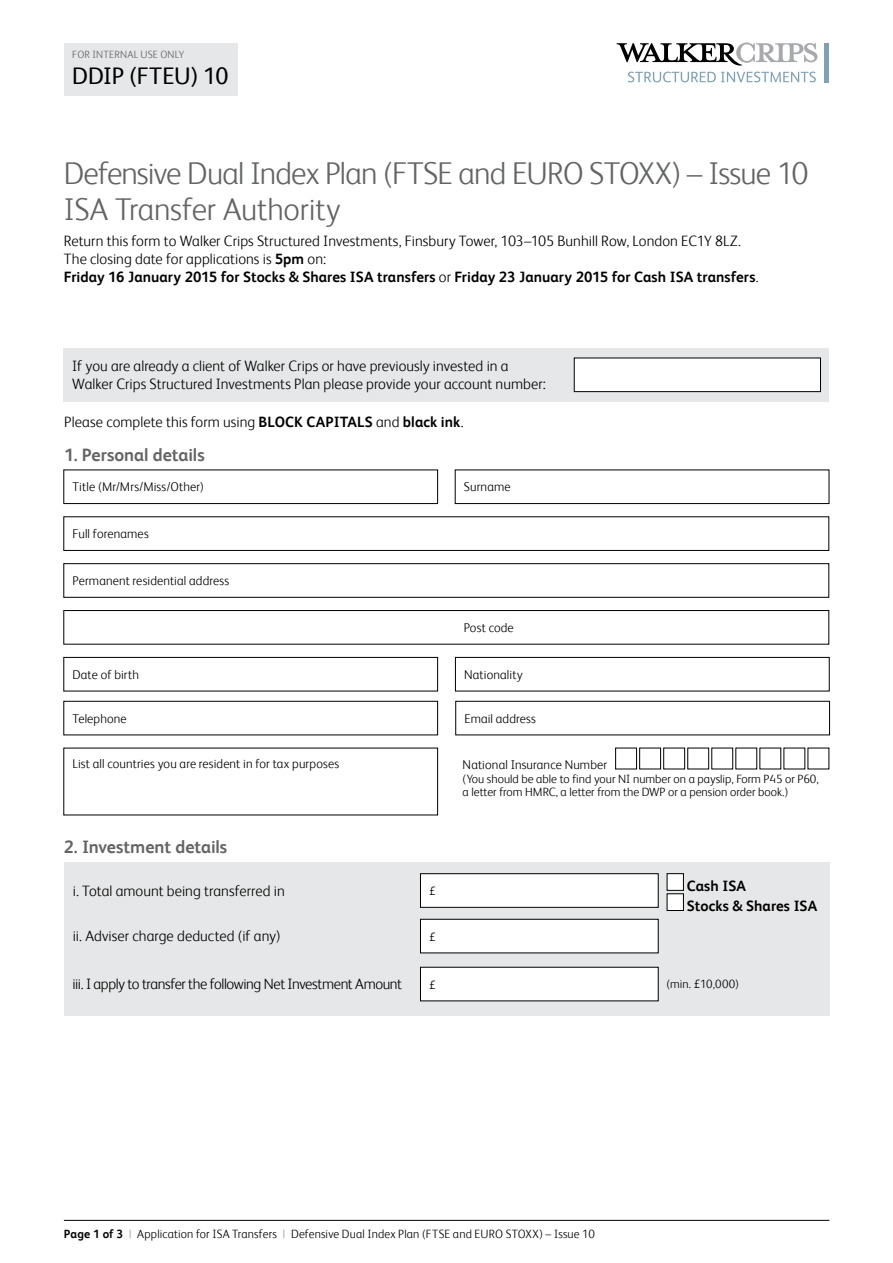
<style>
.page{position:relative;width:893px;height:1263px;background:#fff}
.page>*{position:absolute;margin:0;border:0;box-sizing:border-box;transform-origin:0 0}
.t1{font:300 31.5px/36px "FS Albert";letter-spacing:-.025em;color:#636466}
.t2{font:24px "FS Albert";letter-spacing:-.015em;color:#000}
.t3{font:700 18px "FS Albert";letter-spacing:-.005em;color:#636466}
.t4{font:300 15px/18px "FS Albert";letter-spacing:.005em;color:#000}
.t5{font:300 15px "FS Albert";letter-spacing:-.025em;color:#000}
.t6{font:700 15px/20.1px "FS Albert";letter-spacing:.005em;color:#000}
.t7{font:300 12.75px "FS Albert";letter-spacing:.01em;color:#000}
.t8{font:300 12px/13.5px "FS Albert";color:#000}
.t9{font:300 12px "Frutiger";color:#000}
.t10{font:300 10.5px "FS Albert";letter-spacing:.025em;color:#636466}
.s1{font-weight:700}
.s2{font-family:"Frutiger"}
.s3{color:#939598}
</style>
<div class="page">
<div style="left:64px;top:348px;width:765px;height:54px;background:#e6e7e8"></div>
<div style="left:64px;top:610px;width:765px;height:34px;border:1px solid #000"></div>
<div style="left:64px;top:657px;width:374px;height:34px;border:1px solid #000"></div>
<div style="left:455px;top:657px;width:374px;height:34px;border:1px solid #000"></div>
<div style="left:64px;top:701px;width:374px;height:34px;border:1px solid #000"></div>
<div style="left:455px;top:701px;width:375px;height:34px;border:1px solid #000"></div>
<div style="left:574px;top:358px;width:246px;height:34px;background:#fff"></div>
<div style="left:574px;top:358px;width:247px;height:34px;border:1px solid #000"></div>
<div style="left:64px;top:470px;width:374px;height:34px;border:1px solid #000"></div>
<div style="left:64px;top:517px;width:765px;height:34px;border:1px solid #000"></div>
<div style="left:64px;top:563px;width:765px;height:34px;border:1px solid #000"></div>
<div style="left:455px;top:470px;width:374px;height:34px;border:1px solid #000"></div>
<div style="left:64px;top:862px;width:765px;height:153px;background:#e6e7e8"></div>
<div style="left:420px;top:874px;width:238px;height:33px;background:#fff"></div>
<div style="left:420px;top:873px;width:238px;height:34px;border:1px solid #000"></div>
<div style="left:667px;top:874px;width:16px;height:16px;background:#fff"></div>
<div style="left:667px;top:873px;width:17px;height:17px;border:1px solid #000"></div>
<div style="left:667px;top:894px;width:16px;height:16px;background:#fff"></div>
<div style="left:667px;top:894px;width:17px;height:17px;border:1px solid #000"></div>
<svg style="left:617px;top:43px;width:200px;height:23px"></svg>
<svg style="left:628px;top:72px;width:188px;height:10px"></svg>
<div style="left:824px;top:43px;width:5px;height:39px;background:#80a1b6"></div>
<div style="left:420px;top:919px;width:238px;height:34px;background:#fff"></div>
<div style="left:420px;top:919px;width:238px;height:34px;border:1px solid #000"></div>
<div style="left:420px;top:967px;width:238px;height:34px;background:#fff"></div>
<hr style="left:64px;top:1220px;width:765px;height:1px;background:#000">
<div style="left:64px;top:43px;width:173px;height:52px;background:#e6e7e8"></div>
<div style="left:615px;top:748px;width:22px;height:21px;border:1px solid #000"></div>
<div style="left:639px;top:748px;width:22px;height:21px;border:1px solid #000"></div>
<div style="left:663px;top:748px;width:22px;height:21px;border:1px solid #000"></div>
<p class="t10" style="left:72px;top:49px;width:113px">FOR INTERNAL USE ONLY</p>
<h2 class="t2" style="left:72px;top:62px;width:158px">DDIP (FTEU) 10</h2>
<h1 class="t1" style="left:64px;top:155px;width:746px">Defensive Dual Index Plan (FTSE and EURO STOXX) – Issue 10<br>ISA Transfer Authority</h1>
<p class="t4" style="left:64px;top:232px;width:696px">Return this form to Walker Crips Structured Investments, Finsbury Tower, 103–105 Bunhill Row, London EC1Y 8LZ.<br>The closing date for applications is <span class="s1">5pm</span> on:<br><span class="s1">Friday 16 January 2015 for Stocks &amp; Shares ISA transfers</span> or <span class="s1">Friday 23 January 2015 for Cash ISA transfers</span>.</p>
<p class="t4" style="left:72px;top:357px;width:475px">If you are already a client of Walker Crips or have previously invested in a<br>Walker Crips Structured Investments Plan please provide your account number:</p>
<p class="t4" style="left:64px;top:413px;width:401px">Please complete this form using <span class="s1">BLOCK CAPITALS</span> and <span class="s1">black ink</span>.</p>
<p class="t3" style="left:64px;top:445px;width:142px">1. Personal details</p>
<p class="t7" style="left:72px;top:479px;width:133px">Title (Mr/Mrs/Miss/Other)</p>
<p class="t7" style="left:72px;top:526px;width:78px">Full forenames</p>
<p class="t7" style="left:72px;top:573px;width:158px">Permanent residential address</p>
<p class="t7" style="left:464px;top:479px;width:48px">Surname</p>
<p class="t7" style="left:464px;top:620px;width:52px">Post code</p>
<p class="t7" style="left:72px;top:667px;width:68px">Date of birth</p>
<p class="t7" style="left:464px;top:667px;width:60px">Nationality</p>
<p class="t7" style="left:72px;top:711px;width:56px">Telephone</p>
<p class="t7" style="left:464px;top:711px;width:73px">Email address</p>
<p class="t7" style="left:72px;top:756px;width:268px">List all countries you are resident in for tax purposes</p>
<p class="t7" style="left:463px;top:757px;width:146px">National Insurance Number</p>
<p class="t8" style="left:463px;top:772px;width:358px">(You should be able to find your NI number on a payslip, Form P45 or P60, a letter from HMRC, a letter from the DWP or a pension order book.)</p>
<p class="t3" style="left:64px;top:837px;width:165px">2. Investment details</p>
<p class="t6" style="left:687px;top:875px;width:132px">Cash ISA<br>Stocks &amp; Shares ISA</p>
<p class="t4" style="left:73px;top:881px;width:214px">i. Total amount being transferred in</p>
<p class="t9" style="left:429px;top:884px;width:8px">£</p>
<p class="t4" style="left:73px;top:927px;width:209px">ii. Adviser charge deducted (if any)</p>
<p class="t9" style="left:429px;top:930px;width:8px">£</p>
<p class="t9" style="left:429px;top:978px;width:8px">£</p>
<p class="t5" style="left:72px;top:975px;width:331px">iii. I apply to transfer the following Net Investment Amount</p>
<p class="t8" style="left:666px;top:977px;width:74px">(min. <span class="s2">£</span>10,000)</p>
<p class="t8" style="left:64px;top:1226px;width:532px"><span class="s1">Page 1 of 3</span> <span class="s3">|</span> Application for ISA Transfers <span class="s3">|</span> Defensive Dual Index Plan (FTSE and EURO STOXX) – Issue 10</p>
</div>
